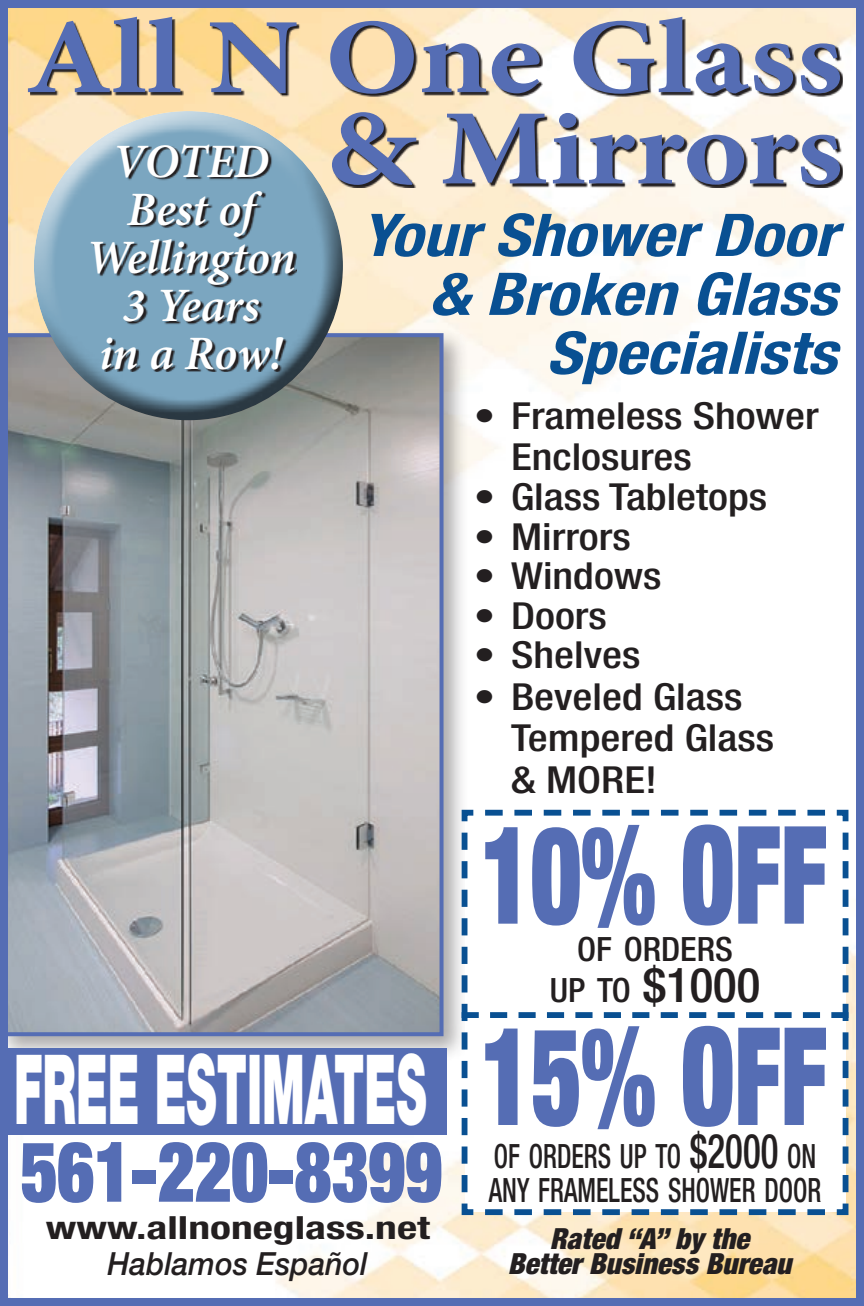
<style>
.page{position:relative;width:864px;height:1306px;background:#fff}
.page>*{position:absolute;margin:0;border:0;box-sizing:border-box;transform-origin:0 0}
.t1{font:900 condensed 136px/201.2px "Helvetica Neue LT Std";color:#556db4;scale:.71 1}
.t2{font:700 107.2px/91.2px "Minion Pro";color:#556db4;text-align:right;scale:1.14 1}
.t3{font:900 96.8px "Helvetica Neue LT Std";color:#fff;scale:.47 1}
.t4{font:900 condensed 84.4px "Helvetica Neue LT Std";color:#556db4;scale:.84 1}
.t5{font:italic 700 condensed 58.8px/58.8px "Helvetica Neue LT Std";color:#095092;text-align:right;scale:1.14 1}
.t6{font:italic 600 48px/48px "Minion Pro";letter-spacing:-.01em;color:#fff;text-align:center}
.t7{font:500 condensed 48px "Helvetica Neue LT Std";color:#231f20}
.t8{font:500 condensed 37.2px/41.2px "Helvetica Neue LT Std";color:#231f20;scale:1.16 1}
.t9{font:500 condensed 33.6px/34px "Helvetica Neue LT Std";color:#231f20;scale:.77 1}
.t10{font:500 condensed 33.6px "Helvetica Neue LT Std";color:#231f20}
.t11{font:700 condensed 32px "Helvetica Neue LT Std";color:#231f20;scale:1.36 1}
.t12{font:italic 500 32px "Helvetica Neue LT Std";color:#231f20;scale:.94 1}
.t13{font:italic 900 condensed 29.2px/26px "Helvetica Neue LT Std";color:#231f20;text-align:center}
.s1{font-size:33.6px}
.s2{font-size:48px}
</style>
<div class="page">
<img style="left:9px;top:9px;width:846px;height:1287px">
<div style="left:0;top:327px;width:470px;height:735px;background:#231f20;opacity:.38"></div>
<img style="left:9px;top:338px;width:430px;height:693px">
<div style="left:0;top:0;width:864px;height:1305px;border:8px solid #556db4"></div>
<svg style="left:30px;top:19px;width:812px;height:168px;background:#bcaf9a"></svg>
<div style="left:12px;top:92px;width:324px;height:258px;background:#fff;opacity:.75"></div>
<div style="left:36px;top:159px;width:329px;height:265px;background:#231f20;opacity:.75"></div>
<svg style="left:93px;top:146px;width:204px;height:225px;background:#6b8da2"></svg>
<svg style="left:459px;top:806px;width:392px;height:411px"></svg>
<svg style="left:462px;top:827px;width:386px;height:370px"></svg>
<div style="left:2px;top:1048px;width:444px;height:87px;background:#556db4"></div>
<h2 class="t2" style="left:26px;top:11px;width:718px">All N One Glass &amp; Mirrors</h2>
<h3 class="t5" style="left:361px;top:206px;width:419px">Your Shower Door &amp; Broken Glass<br>Specialists</h3>
<p class="t8" style="left:511px;top:394px;width:267px;text-indent:-37px">• Frameless Shower<br>Enclosures</p>
<p class="t8" style="left:474px;top:475px;width:255px">• Glass Tabletops</p>
<p class="t8" style="left:474px;top:515px;width:137px">• Mirrors</p>
<p class="t8" style="left:474px;top:555px;width:163px">• Windows</p>
<p class="t8" style="left:474px;top:594px;width:116px">• Doors</p>
<p class="t8" style="left:474px;top:634px;width:145px">• Shelves</p>
<p class="t8" style="left:511px;top:675px;width:228px;text-indent:-37px">• Beveled Glass<br>Tempered Glass &amp; MORE!</p>
<p class="t6" style="left:86px;top:139px;width:211px">VOTED<br>Best of<br>Wellington<br>3 Years<br>in a Row!</p>
<h3 class="t3" style="left:14px;top:1031px;width:879px">FREE ESTIMATES</h3>
<h3 class="t4" style="left:20px;top:1117px;width:504px">561-220-8399</h3>
<p class="t11" style="left:46px;top:1207px;width:284px">www.allnoneglass.net</p>
<p class="t12" style="left:108px;top:1244px;width:278px">Hablamos Español</p>
<h1 class="t1" style="left:481px;top:771px;width:489px">10% OFF<br>15% OFF</h1>
<p class="t10" style="left:577px;top:928px;width:157px">OF ORDERS</p>
<p class="t7" style="left:550px;top:955px;width:212px"><span class="s1">UP TO</span> $1000</p>
<p class="t9" style="left:489px;top:1138px;width:433px">OF ORDERS UP TO <span class="s2">$2000</span> ON<br>ANY FRAMELESS SHOWER DOOR</p>
<p class="t13" style="left:508px;top:1225px;width:285px">Rated “A” by the<br>Better Business Bureau</p>
</div>
